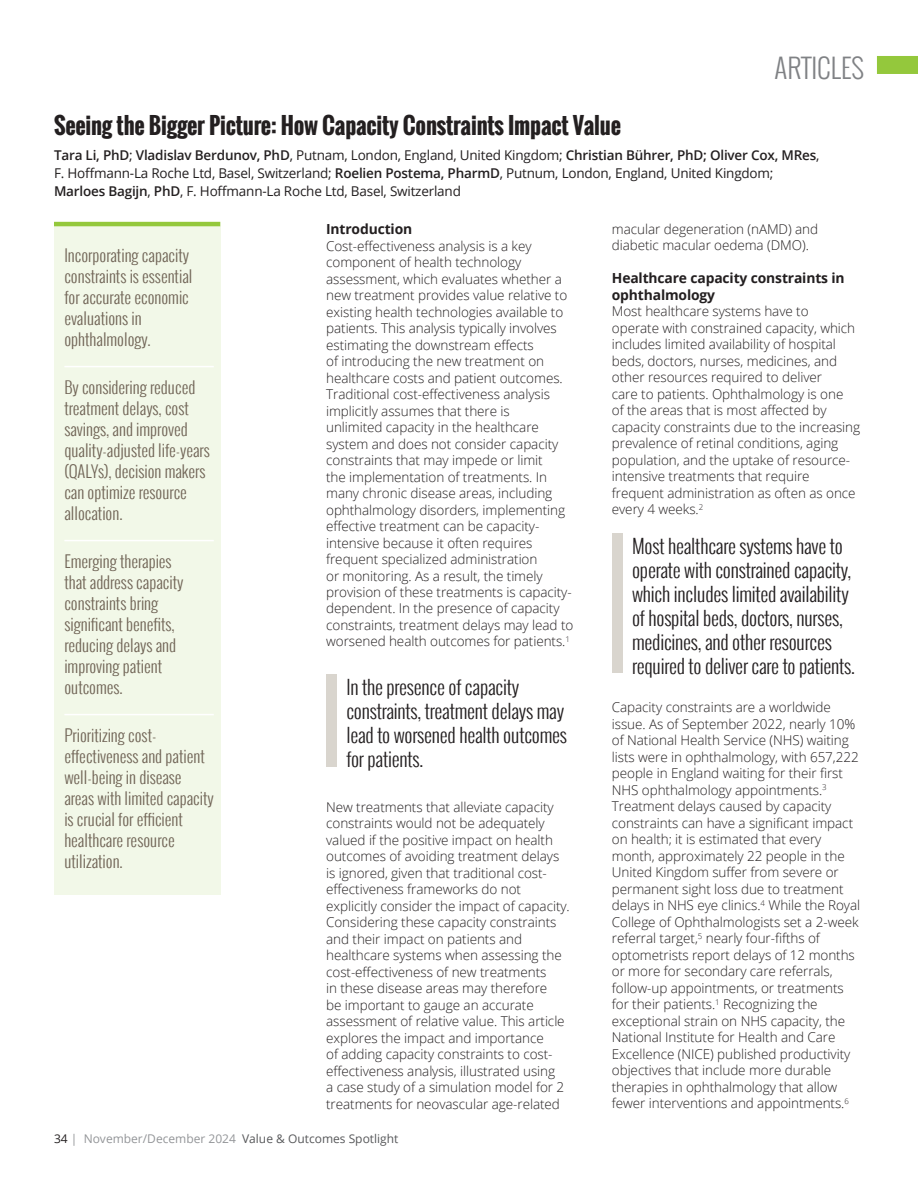
<style>
.page{position:relative;width:918px;height:1188px;background:#fff}
.page>*{position:absolute;margin:0;border:0;box-sizing:border-box;transform-origin:0 0}
.t1{font:300 27px "Oswald";color:#808285}
.t2{font:700 22.5px "Oswald";letter-spacing:-.01em;color:#231f20}
.t3{font:300 19.5px/24px "Oswald";letter-spacing:-.01em;color:#231f20}
.t4{font:300 16.5px/21px "Oswald";color:#716557}
.t5{font:700 13.8px/16.5px "Open Sans";letter-spacing:-.01em;color:#231f20}
.t6{font:300 13.5px/16.5px "Open Sans";letter-spacing:-.005em;color:#231f20}
.t7{font:13.5px/18px "Open Sans";letter-spacing:-.015em;color:#231f20}
.t8{font:12px "Open Sans";color:#57585a}
.s1{font-weight:600}
.s2{color:#231f20}
.s3{color:#939598}
</style>
<div class="page">
<div style="left:54px;top:226px;width:166px;height:668px;background:#f2f8e8"></div>
<hr style="left:64px;top:366px;width:150px;height:1px;background:#fff">
<hr style="left:64px;top:540px;width:150px;height:1px;background:#fff">
<hr style="left:64px;top:714px;width:150px;height:1px;background:#fff">
<hr style="left:54px;top:222px;width:166px;height:4px;background:#94c83c">
<div style="left:877px;top:56px;width:41px;height:18px;background:#94c83c"></div>
<div style="left:326px;top:675px;width:11px;height:92px;background:#d9d5ce"></div>
<div style="left:612px;top:533px;width:11px;height:139px;background:#d9d5ce"></div>
<h1 class="t1" style="left:775px;top:48px;width:91px">ARTICLES</h1>
<h2 class="t2" style="left:54px;top:108px;width:569px">Seeing the Bigger Picture: How Capacity Constraints Impact Value</h2>
<p class="t7" style="left:54px;top:145px;width:767px"><span class="s1">Tara Li, PhD</span>; <span class="s1">Vladislav Berdunov, PhD</span>, Putnam, London, England, United Kingdom; <span class="s1">Christian Bührer, PhD; Oliver Cox, MRes</span>,<br>F. Hoffmann-La Roche Ltd, Basel, Switzerland; <span class="s1">Roelien Postema, PharmD</span>, Putnum, London, England, United Kingdom;<br><span class="s1">Marloes Bagijn</span>, <span class="s1">PhD</span>, F. Hoffmann-La Roche Ltd, Basel, Switzerland</p>
<p class="t5" style="left:326px;top:220px;width:88px">Introduction</p>
<p class="t6" style="left:326px;top:237px;width:249px">Cost-effectiveness analysis is a key component of health technology assessment, which evaluates whether a new treatment provides value relative to existing health technologies available to patients. This analysis typically involves estimating the downstream effects<br>of introducing the new treatment on healthcare costs and patient outcomes.<br>Traditional cost-effectiveness analysis implicitly assumes that there is<br>unlimited capacity in the healthcare system and does not consider capacity constraints that may impede or limit<br>the implementation of treatments. In many chronic disease areas, including ophthalmology disorders, implementing effective treatment can be capacity&shy;intensive because it often requires frequent specialized administration<br>or monitoring. As a result, the timely provision of these treatments is capacity&shy;dependent. In the presence of capacity constraints, treatment delays may lead to worsened health outcomes for patients.<sup>1</sup></p>
<p class="t6" style="left:612px;top:220px;width:208px">macular degeneration (nAMD) and diabetic macular oedema (DMO).</p>
<p class="t5" style="left:612px;top:270px;width:234px">Healthcare capacity constraints in ophthalmology</p>
<p class="t6" style="left:612px;top:303px;width:250px">Most healthcare systems have to<br>operate with constrained capacity, which includes limited availability of hospital beds, doctors, nurses, medicines, and other resources required to deliver<br>care to patients. Ophthalmology is one<br>of the areas that is most affected by capacity constraints due to the increasing prevalence of retinal conditions, aging population, and the uptake of resource&shy;intensive treatments that require frequent administration as often as once every 4 weeks.<sup>2</sup></p>
<p class="t4" style="left:64px;top:245px;width:130px">Incorporating capacity constraints is essential for accurate economic evaluations in ophthalmology.</p>
<p class="t4" style="left:64px;top:377px;width:147px">By considering reduced treatment delays, cost savings, and improved quality-adjusted life-years (QALYs), decision makers can optimize resource allocation.</p>
<p class="t4" style="left:64px;top:551px;width:121px">Emerging therapies that address capacity constraints bring significant benefits, reducing delays and improving patient outcomes.</p>
<p class="t4" style="left:64px;top:725px;width:151px">Prioritizing cost&shy;effectiveness and patient well-being in disease areas with limited capacity is crucial for efficient healthcare resource utilization.</p>
<h3 class="t3" style="left:632px;top:533px;width:224px">Most healthcare systems have to operate with constrained capacity, which includes limited availability of hospital beds, doctors, nurses, medicines, and other resources required to deliver care to patients.</h3>
<h3 class="t3" style="left:346px;top:674px;width:222px">In the presence of capacity constraints, treatment delays may lead to worsened health outcomes for patients.</h3>
<p class="t6" style="left:612px;top:699px;width:250px">Capacity constraints are a worldwide issue. As of September 2022, nearly 10% of National Health Service (NHS) waiting lists were in ophthalmology, with 657,222 people in England waiting for their first NHS ophthalmology appointments.<sup>3<br></sup>Treatment delays caused by capacity constraints can have a significant impact on health; it is estimated that every month, approximately 22 people in the United Kingdom suffer from severe or permanent sight loss due to treatment delays in NHS eye clinics.<sup>4</sup> While the Royal College of Ophthalmologists set a 2-week referral target,<sup>5</sup> nearly four-fifths of optometrists report delays of 12 months or more for secondary care referrals, follow-up appointments, or treatments for their patients.<sup>1</sup> Recognizing the exceptional strain on NHS capacity, the National Institute for Health and Care Excellence (NICE) published productivity objectives that include more durable therapies in ophthalmology that allow fewer interventions and appointments.<sup>6</sup></p>
<p class="t6" style="left:326px;top:798px;width:245px">New treatments that alleviate capacity constraints would not be adequately valued if the positive impact on health outcomes of avoiding treatment delays is ignored, given that traditional cost&shy;effectiveness frameworks do not explicitly consider the impact of capacity.<br>Considering these capacity constraints and their impact on patients and healthcare systems when assessing the cost-effectiveness of new treatments<br>in these disease areas may therefore<br>be important to gauge an accurate assessment of relative value. This article explores the impact and importance<br>of adding capacity constraints to cost&shy;effectiveness analysis, illustrated using<br>a case study of a simulation model for 2 treatments for neovascular age-related</p>
<p class="t8" style="left:54px;top:1131px;width:346px"><span class="s2">34</span> <span class="s3">| November/December 2024</span> Value &amp; Outcomes Spotlight</p>
</div>
